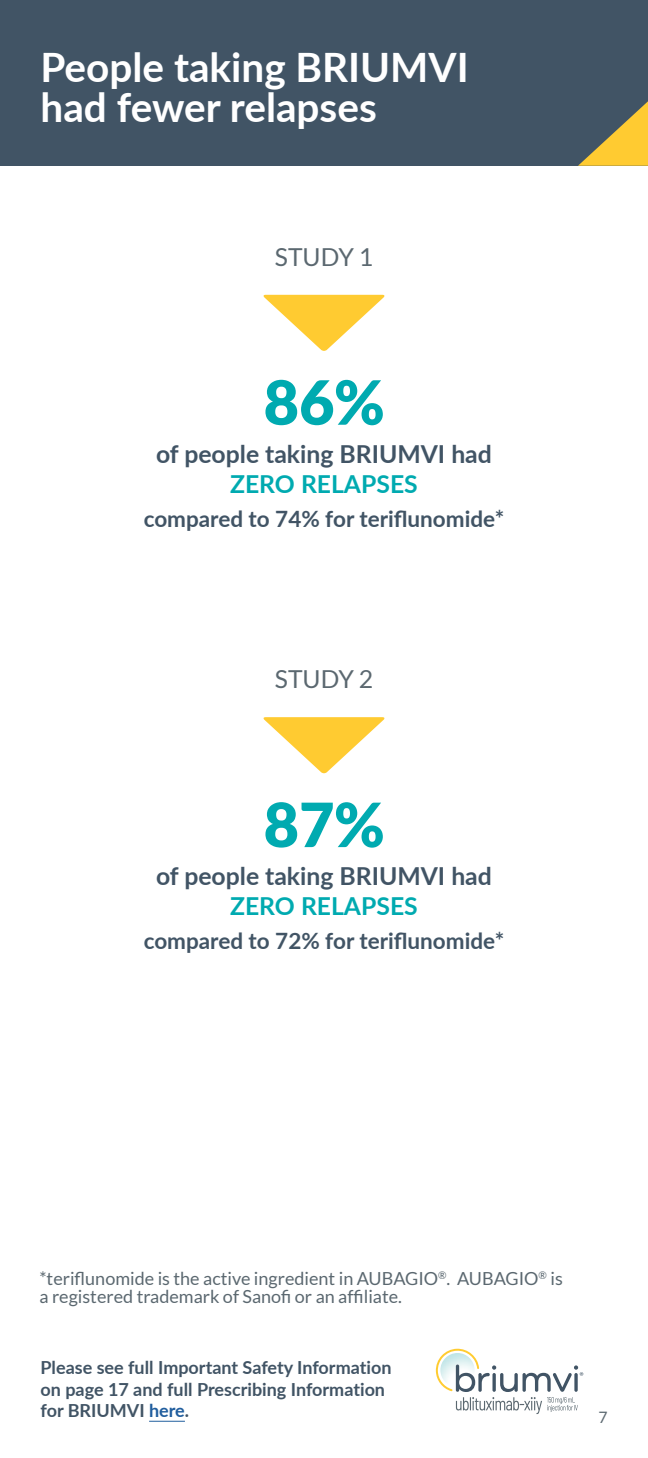
<style>
.page{position:relative;width:648px;height:1458px;background:#fff}
.page>*{position:absolute;margin:0;border:0;box-sizing:border-box;transform-origin:0 0}
.t1{font:900 60.98px "Lato";color:#00aab0}
.t2{font:700 40.5px/40.5px "Lato";color:#fff}
.t3{font:700 24.75px "Lato";color:#415465}
.t4{font:700 24.75px "Lato";color:#00aab0}
.t5{font:24.75px "Lato";color:#5b6870}
.t6{font:700 22.5px "Lato";color:#415465}
.t7{font:18px/18px "Lato";color:#5b6870}
.t8{font:700 18px/21.6px "Lato";color:#415465}
.t9{font:15.75px "Lato";color:#5b6870}
.s1{color:#215e9e}
</style>
<div class="page">
<svg style="left:436px;top:1349px;width:147px;height:65px"></svg>
<hr style="left:149px;top:1421px;width:36px;height:1px;background:#215e9e">
<div style="left:0;top:0;width:648px;height:166px;background:#415465"></div>
<svg style="left:263px;top:295px;width:122px;height:56px"></svg>
<svg style="left:263px;top:717px;width:122px;height:57px"></svg>
<svg style="left:578px;top:101px;width:70px;height:65px"></svg>
<h2 class="t2" style="left:40px;top:45px;width:430px">People taking BRIUMVI had fewer relapses</h2>
<h3 class="t5" style="left:275px;top:243px;width:100px">STUDY 1</h3>
<h1 class="t1" style="left:264px;top:367px;width:122px">86%</h1>
<h3 class="t3" style="left:156px;top:436px;width:337px">of people taking BRIUMVI had</h3>
<h3 class="t4" style="left:230px;top:466px;width:189px">ZERO RELAPSES</h3>
<p class="t6" style="left:144px;top:502px;width:362px">compared to 74% for teriflunomide*</p>
<h3 class="t5" style="left:275px;top:666px;width:100px">STUDY 2</h3>
<h1 class="t1" style="left:264px;top:789px;width:122px">87%</h1>
<h3 class="t3" style="left:156px;top:858px;width:337px">of people taking BRIUMVI had</h3>
<h3 class="t4" style="left:230px;top:888px;width:189px">ZERO RELAPSES</h3>
<p class="t6" style="left:144px;top:925px;width:362px">compared to 72% for teriflunomide*</p>
<p class="t7" style="left:39px;top:1270px;width:525px">*teriflunomide is the active ingredient in AUBAGIO<sup>®</sup>. AUBAGIO<sup>®</sup> is a registered trademark of Sanofi or an affiliate.</p>
<p class="t8" style="left:40px;top:1356px;width:353px">Please see full Important Safety Information on page 17 and full Prescribing Information for BRIUMVI <span class="s1">here</span>.</p>
<p class="t9" style="left:598px;top:1409px;width:11px">7</p>
</div>
